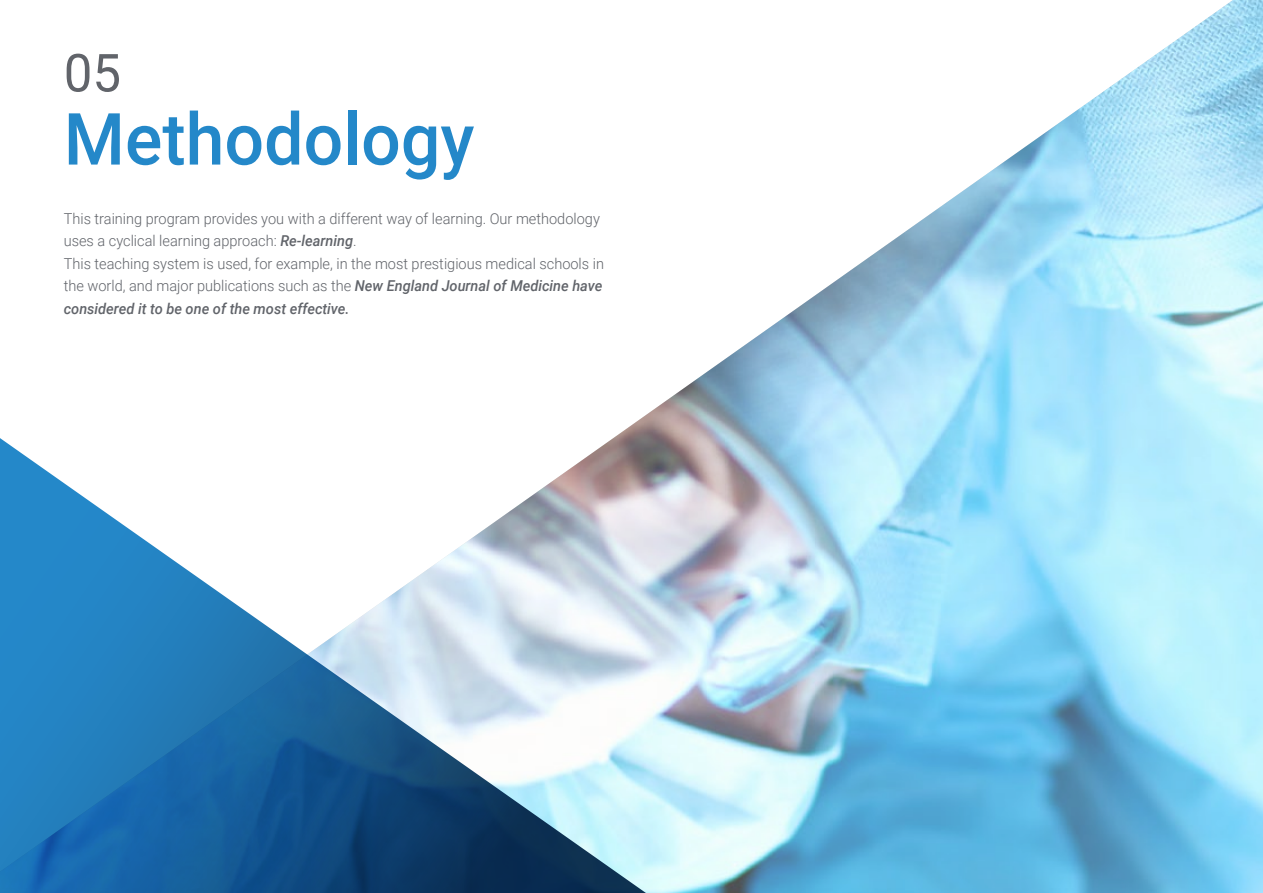
<style>
.page{position:relative;width:1263px;height:893px;background:#fff}
.page>*{position:absolute;margin:0;border:0;box-sizing:border-box;transform-origin:0 0}
.t1{font:500 72px "Roboto";color:#2488c9}
.t2{font:52.5px "Roboto";color:#61646a}
.t3{font:300 15px/22.5px "Roboto";color:#61646a}
.s1{font-weight:500;font-style:italic}
</style>
<div class="page">
<img style="left:635px;top:0;width:628px;height:893px">
<svg style="left:0;top:423px;width:676px;height:470px"></svg>
<h2 class="t2" style="left:64px;top:36px;width:59px">05</h2>
<h1 class="t1" style="left:64px;top:89px;width:412px">Methodology</h1>
<p class="t3" style="left:64px;top:207px;width:542px">This training program provides you with a different way of learning. Our methodology uses a cyclical learning approach: <span class="s1">Re-learning</span>.<br>This teaching system is used, for example, in the most prestigious medical schools in the world, and major publications such as the <span class="s1">New England Journal of Medicine have considered it to be one of the most effective.</span></p>
</div>
